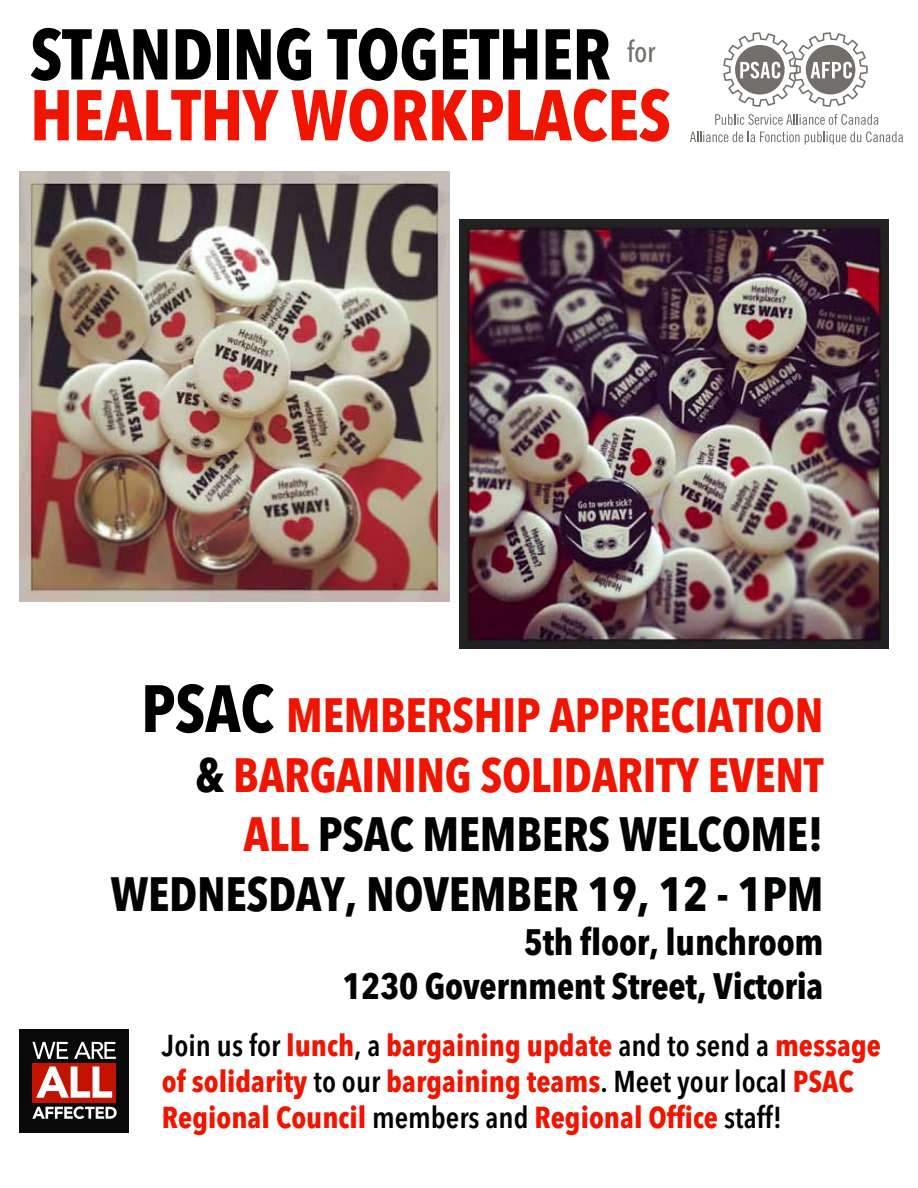
<style>
.page{position:relative;width:918px;height:1188px;background:#fff}
.page>*{position:absolute;margin:0;border:0;box-sizing:border-box;transform-origin:0 0}
.t1{font:700 condensed 70.95px "Avenir Next LT Pro";letter-spacing:-.01em;color:#f11400}
.t2{font:700 condensed 70.95px "Avenir Next LT Pro";letter-spacing:-.01em;color:#000}
.t3{font:700 condensed 47.7px/59.7px "Avenir Next LT Pro";letter-spacing:-.01em;color:#f11400;text-align:right}
.t4{font:700 condensed 36.45px/43.8px "Avenir Next LT Pro";letter-spacing:-.01em;color:#010204;text-align:right}
.t5{font:700 condensed 30px/36px "Avenir Next LT Pro";color:#f11400}
.t6{font:500 condensed 29.25px "Avenir Next LT Pro";color:#726e6a}
.s1{font-size:66px;color:#000}
.s2{color:#000}
.s3{color:#010204}
.s4{font-weight:600;color:#010204}
</style>
<div class="page">
<div style="left:20px;top:1029px;width:109px;height:103px;background:#0a090a"></div>
<div style="left:33px;top:1063px;width:83px;height:39px;background:#c41200"></div>
<svg style="left:32px;top:1106px;width:85px;height:13px"></svg>
<svg style="left:36px;top:1066px;width:76px;height:32px"></svg>
<svg style="left:32px;top:1042px;width:36px;height:17px"></svg>
<svg style="left:74px;top:1042px;width:42px;height:17px"></svg>
<svg style="left:715px;top:114px;width:163px;height:11px"></svg>
<svg style="left:690px;top:131px;width:213px;height:14px"></svg>
<svg style="left:723px;top:32px;width:145px;height:75px"></svg>
<img style="left:19px;top:171px;width:430px;height:430px">
<img style="left:459px;top:220px;width:429px;height:429px">
<h1 class="t2" style="left:30px;top:11px;width:582px">STANDING TOGETHER</h1>
<h1 class="t1" style="left:30px;top:72px;width:643px">HEALTHY WORKPLACES</h1>
<p class="t6" style="left:627px;top:34px;width:30px">for</p>
<h2 class="t3" style="left:111px;top:685px;width:714px"><span class="s1">PSAC</span> MEMBERSHIP APPRECIATION <span class="s2">&amp;</span> BARGAINING SOLIDARITY EVENT<br>ALL <span class="s3">PSAC MEMBERS WELCOME!<br>WEDNESDAY, NOVEMBER 19, 12 - 1PM</span></h2>
<p class="t4" style="left:342px;top:920px;width:483px">5th floor, lunchroom<br>1230 Government Street, Victoria</p>
<p class="t5" style="left:162px;top:1027px;width:721px"><span class="s4">Join us for</span> lunch<span class="s4">, a</span> bargaining update <span class="s4">and to send a</span> message of solidarity <span class="s4">to our</span> bargaining teams<span class="s4">. Meet your local</span> PSAC<br>Regional Council <span class="s4">members and</span> Regional Office <span class="s4">staff!</span></p>
</div>
